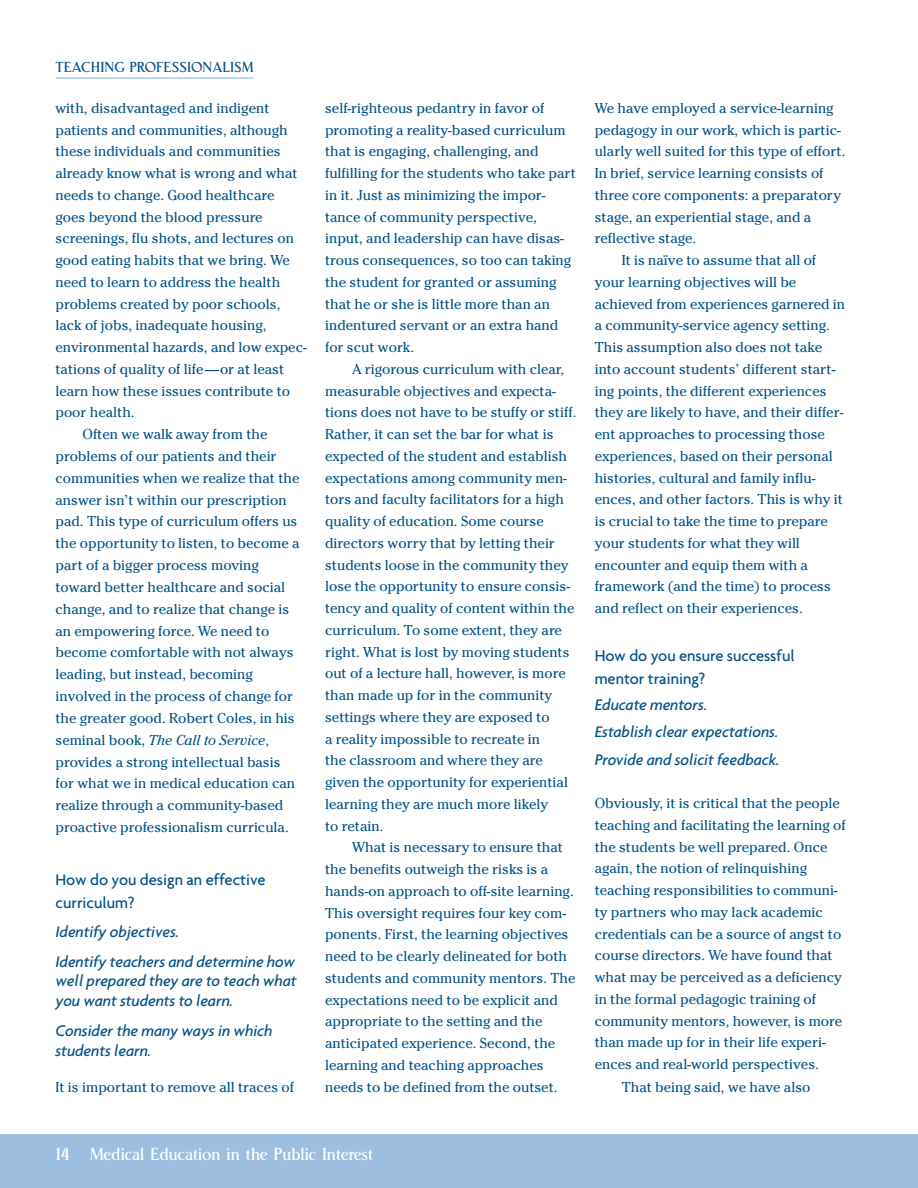
<style>
.page{position:relative;width:918px;height:1188px;background:#fff}
.page>*{position:absolute;margin:0;border:0;box-sizing:border-box;transform-origin:0 0}
.t1{font:18px "Central Station";letter-spacing:-.03em;color:#fff}
.t2{font:italic 500 16.5px/19.5px "Agenda";letter-spacing:-.005em;color:#005187}
.t3{font:500 16.5px/22.5px "Agenda";color:#005187}
.t4{font:15px "Central Station";color:#005187}
.t5{font:14.25px/21.8px "Cheltenham";color:#005187}
.t6{font:italic 14.25px "Cheltenham";color:#005187}
.s1{font-style:normal}
</style>
<div class="page">
<div style="left:0;top:1134px;width:918px;height:54px;background:#9dbedf"></div>
<hr style="left:56px;top:78px;width:198px;height:1px;background:#86b2d9">
<p class="t4" style="left:56px;top:62px;width:200px">TEACHING PROFESSIONALISM</p>
<p class="t5" style="left:56px;top:98px;width:215px">with, disadvantaged and indigent</p>
<p class="t5" style="left:56px;top:120px;width:234px">patients and communities, although</p>
<p class="t5" style="left:56px;top:142px;width:227px">these individuals and communities</p>
<p class="t5" style="left:56px;top:164px;width:244px">already know what is wrong and what</p>
<p class="t5" style="left:56px;top:185px;width:220px">needs to change. Good healthcare</p>
<p class="t5" style="left:56px;top:207px;width:209px">goes beyond the blood pressure</p>
<p class="t5" style="left:56px;top:229px;width:240px">screenings, flu shots, and lectures on</p>
<p class="t5" style="left:56px;top:251px;width:236px">good eating habits that we bring. We</p>
<p class="t5" style="left:56px;top:272px;width:226px">need to learn to address the health</p>
<p class="t5" style="left:56px;top:294px;width:226px">problems created by poor schools,</p>
<p class="t5" style="left:56px;top:316px;width:213px">lack of jobs, inadequate housing,</p>
<p class="t5" style="left:56px;top:338px;width:253px">environmental hazards, and low expec-</p>
<p class="t5" style="left:56px;top:359px;width:230px">tations of quality of life—or at least</p>
<p class="t5" style="left:56px;top:381px;width:236px">learn how these issues contribute to</p>
<p class="t5" style="left:56px;top:403px;width:81px">poor health.</p>
<p class="t5" style="left:82px;top:425px;width:186px">Often we walk away from the</p>
<p class="t5" style="left:56px;top:447px;width:223px">problems of our patients and their</p>
<p class="t5" style="left:56px;top:468px;width:245px">communities when we realize that the</p>
<p class="t5" style="left:56px;top:490px;width:233px">answer isn’t within our prescription</p>
<p class="t5" style="left:56px;top:512px;width:243px">pad. This type of curriculum offers us</p>
<p class="t5" style="left:56px;top:534px;width:246px">the opportunity to listen, to become a</p>
<p class="t5" style="left:56px;top:556px;width:205px">part of a bigger process moving</p>
<p class="t5" style="left:56px;top:578px;width:231px">toward better healthcare and social</p>
<p class="t5" style="left:56px;top:599px;width:235px">change, and to realize that change is</p>
<p class="t5" style="left:56px;top:621px;width:215px">an empowering force. We need to</p>
<p class="t5" style="left:56px;top:643px;width:240px">become comfortable with not always</p>
<p class="t5" style="left:56px;top:665px;width:199px">leading, but instead, becoming</p>
<p class="t5" style="left:56px;top:687px;width:239px">involved in the process of change for</p>
<p class="t5" style="left:56px;top:709px;width:241px">the greater good. Robert Coles, in his</p>
<p class="t6" style="left:56px;top:735px;width:215px"><span class="s1">seminal book,</span> The Call to Service<span class="s1">,</span></p>
<p class="t5" style="left:56px;top:752px;width:227px">provides a strong intellectual basis</p>
<p class="t5" style="left:56px;top:774px;width:241px">for what we in medical education can</p>
<p class="t5" style="left:56px;top:796px;width:229px">realize through a community-based</p>
<p class="t5" style="left:56px;top:818px;width:235px">proactive professionalism curricula.</p>
<p class="t3" style="left:56px;top:870px;width:212px">How do you design an effective curriculum?</p>
<p class="t2" style="left:56px;top:918px;width:241px;line-height:30.3px">Identify objectives.<br>Identify teachers and determine how</p>
<p class="t2" style="left:56px;top:973px;width:243px">well prepared they are to teach what you want students to learn.</p>
<p class="t2" style="left:56px;top:1023px;width:219px">Consider the many ways in which students learn.</p>
<p class="t5" style="left:56px;top:1078px;width:240px">It is important to remove all traces of</p>
<p class="t5" style="left:325px;top:98px;width:252px">self-righteous pedantry in favor of promoting a reality-based curriculum that is engaging, challenging, and fulfilling for the students who take part in it. Just as minimizing the impor&shy;tance of community perspective, input, and leadership can have disas&shy;trous consequences, so too can taking the student for granted or assuming that he or she is little more than an indentured servant or an extra hand for scut work.</p>
<p class="t5" style="left:325px;top:359px;width:253px;text-indent:27px">A rigorous curriculum with clear, measurable objectives and expecta&shy;tions does not have to be stuffy or stiff.<br>Rather, it can set the bar for what is expected of the student and establish expectations among community men&shy;tors and faculty facilitators for a high quality of education. Some course directors worry that by letting their students loose in the community they lose the opportunity to ensure consis&shy;tency and quality of content within the curriculum. To some extent, they are right. What is lost by moving students out of a lecture hall, however, is more than made up for in the community settings where they are exposed to<br>a reality impossible to recreate in<br>the classroom and where they are given the opportunity for experiential learning they are much more likely<br>to retain.</p>
<p class="t5" style="left:325px;top:838px;width:252px;text-indent:27px">What is necessary to ensure that the benefits outweigh the risks is a hands-on approach to off-site learning.<br>This oversight requires four key com&shy;ponents. First, the learning objectives need to be clearly delineated for both students and community mentors. The expectations need to be explicit and appropriate to the setting and the anticipated experience. Second, the learning and teaching approaches needs to be defined from the outset.</p>
<p class="t5" style="left:595px;top:98px;width:240px">We have employed a service-learning</p>
<p class="t5" style="left:595px;top:120px;width:248px">pedagogy in our work, which is partic-</p>
<p class="t5" style="left:595px;top:142px;width:252px">ularly well suited for this type of effort.</p>
<p class="t5" style="left:595px;top:164px;width:230px">In brief, service learning consists of</p>
<p class="t5" style="left:595px;top:185px;width:248px">three core components: a preparatory</p>
<p class="t5" style="left:595px;top:207px;width:218px">stage, an experiential stage, and a</p>
<p class="t5" style="left:595px;top:229px;width:103px">reflective stage.</p>
<p class="t5" style="left:622px;top:251px;width:196px">It is naïve to assume that all of</p>
<p class="t5" style="left:595px;top:272px;width:203px">your learning objectives will be</p>
<p class="t5" style="left:595px;top:294px;width:252px">achieved from experiences garnered in</p>
<p class="t5" style="left:595px;top:316px;width:237px">a community-service agency setting.</p>
<p class="t5" style="left:595px;top:338px;width:229px">This assumption also does not take</p>
<p class="t5" style="left:595px;top:359px;width:242px">into account students’ different start-</p>
<p class="t5" style="left:595px;top:381px;width:233px">ing points, the different experiences</p>
<p class="t5" style="left:595px;top:403px;width:250px">they are likely to have, and their differ-</p>
<p class="t5" style="left:595px;top:425px;width:232px">ent approaches to processing those</p>
<p class="t5" style="left:595px;top:446px;width:240px">experiences, based on their personal</p>
<p class="t5" style="left:595px;top:468px;width:222px">histories, cultural and family influ-</p>
<p class="t5" style="left:595px;top:490px;width:250px">ences, and other factors. This is why it</p>
<p class="t5" style="left:595px;top:512px;width:235px">is crucial to take the time to prepare</p>
<p class="t5" style="left:595px;top:533px;width:207px">your students for what they will</p>
<p class="t5" style="left:595px;top:555px;width:215px">encounter and equip them with a</p>
<p class="t5" style="left:595px;top:577px;width:238px">framework (and the time) to process</p>
<p class="t5" style="left:595px;top:599px;width:210px">and reflect on their experiences.</p>
<p class="t3" style="left:595px;top:646px;width:201px">How do you ensure successful mentor training?</p>
<p class="t2" style="left:595px;top:692px;width:185px;line-height:27.2px">Educate mentors.<br>Establish clear expectations.</p>
<p class="t2" style="left:595px;top:752px;width:186px">Provide and solicit feedback.</p>
<p class="t5" style="left:595px;top:794px;width:247px">Obviously, it is critical that the people</p>
<p class="t5" style="left:595px;top:816px;width:253px">teaching and facilitating the learning of</p>
<p class="t5" style="left:595px;top:837px;width:234px">the students be well prepared. Once</p>
<p class="t5" style="left:595px;top:859px;width:214px">again, the notion of relinquishing</p>
<p class="t5" style="left:595px;top:881px;width:244px">teaching responsibilities to communi-</p>
<p class="t5" style="left:595px;top:903px;width:230px">ty partners who may lack academic</p>
<p class="t5" style="left:595px;top:924px;width:248px">credentials can be a source of angst to</p>
<p class="t5" style="left:595px;top:946px;width:240px">course directors. We have found that</p>
<p class="t5" style="left:595px;top:968px;width:249px">what may be perceived as a deficiency</p>
<p class="t5" style="left:595px;top:990px;width:223px">in the formal pedagogic training of</p>
<p class="t5" style="left:595px;top:1011px;width:249px">community mentors, however, is more</p>
<p class="t5" style="left:595px;top:1033px;width:233px">than made up for in their life experi-</p>
<p class="t5" style="left:595px;top:1055px;width:226px">ences and real-world perspectives.</p>
<p class="t5" style="left:622px;top:1077px;width:190px">That being said, we have also</p>
<p class="t1" style="left:56px;top:1147px;width:319px">14 Medical Education in the Public Interest</p>
</div>
